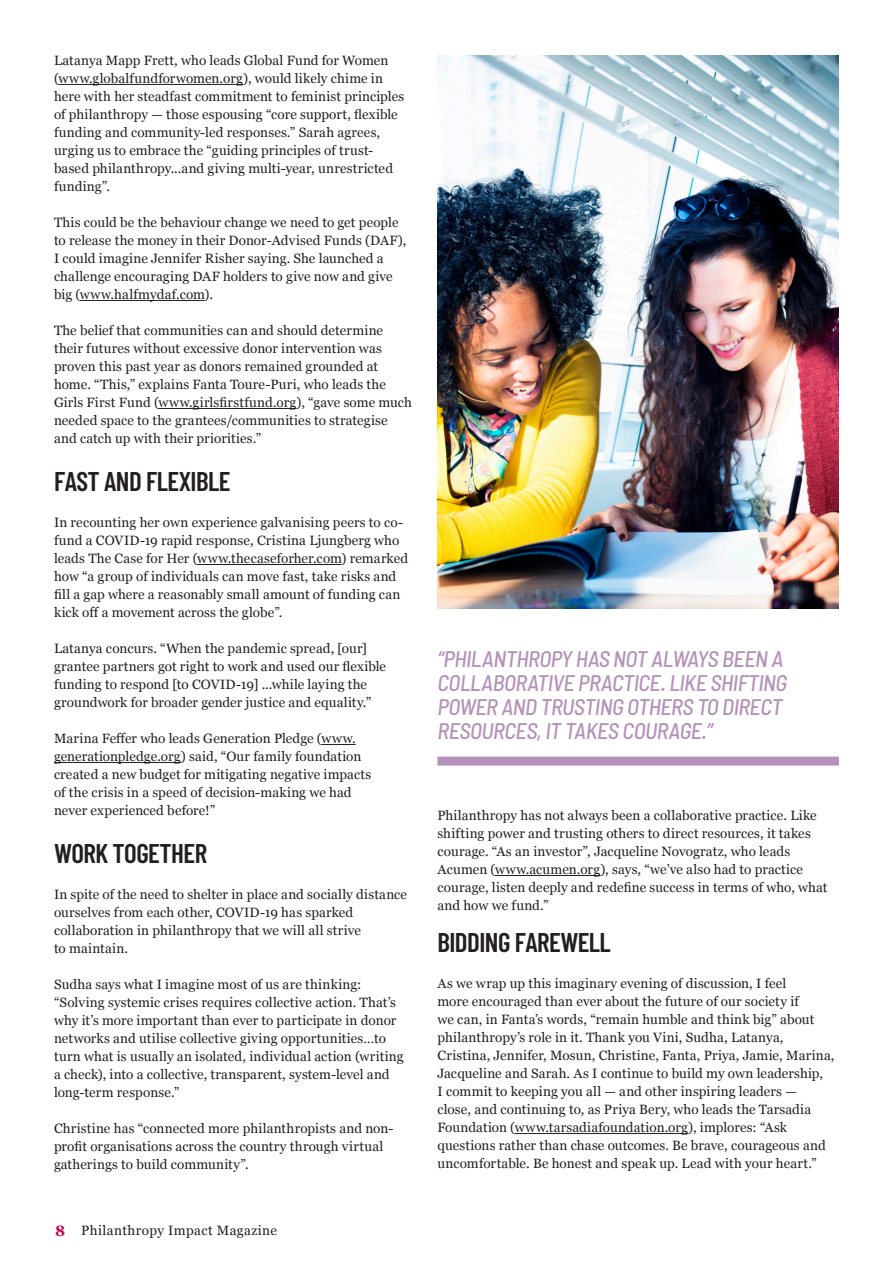
<style>
.page{position:relative;width:893px;height:1263px;background:#fff}
.page>*{position:absolute;margin:0;border:0;box-sizing:border-box;transform-origin:0 0}
.Body_Text{font:600 27px "Barlow Condensed";letter-spacing:-.02em;color:#231f20}
.Paragraph_title{font:600 27px "Barlow Condensed";letter-spacing:-.02em;color:#231f20}
.Quote_large{font:italic 500 semi-condensed 22.5px/24px "Barlow";letter-spacing:-.02em;color:#b592b9}
.Body_Text-2{font:13.5px/18px "Georgia";letter-spacing:.01em;color:#231f20}
.Body_Text-3{font:13.5px "Georgia";letter-spacing:.03em;color:#231f20}
.s1{font-weight:700;font-size:15px;color:#c60751}
</style>
<div class="page">
<hr style="left:58px;top:84px;width:185px;height:1px;background:#231f20">
<hr style="left:80px;top:300px;width:125px;height:1px;background:#231f20">
<hr style="left:158px;top:408px;width:139px;height:1px;background:#231f20">
<hr style="left:197px;top:564px;width:144px;height:1px;background:#231f20">
<hr style="left:321px;top:744px;width:35px;height:1px;background:#231f20">
<hr style="left:54px;top:762px;width:127px;height:1px;background:#231f20">
<hr style="left:495px;top:875px;width:105px;height:1px;background:#231f20">
<hr style="left:515px;top:1133px;width:173px;height:1px;background:#231f20">
<img style="left:437px;top:55px;width:402px;height:554px">
<div style="left:437px;top:756px;width:402px;height:9px;background:#b592b9"></div>
<p class="Body_Text-2" style="left:54px;top:51px;width:352px">Latanya Mapp Frett, who leads Global Fund for Women (www.globalfundforwomen.org), would likely chime in here with her steadfast commitment to feminist principles of philanthropy — those espousing “core support, flexible funding and community-led responses.” Sarah agrees, urging us to embrace the “guiding principles of trust&shy;based philanthropy...and giving multi-year, unrestricted funding”.</p>
<p class="Body_Text-2" style="left:54px;top:213px;width:354px">This could be the behaviour change we need to get people to release the money in their Donor-Advised Funds (DAF), I could imagine Jennifer Risher saying. She launched a challenge encouraging DAF holders to give now and give big (www.halfmydaf.com).</p>
<p class="Body_Text-2" style="left:54px;top:321px;width:359px">The belief that communities can and should determine their futures without excessive donor intervention was proven this past year as donors remained grounded at home. “This,” explains Fanta Toure-Puri, who leads the Girls First Fund (www.girlsfirstfund.org), “gave some much needed space to the grantees/communities to strategise and catch up with their priorities.”</p>
<p class="Body_Text" style="left:54px;top:462px;width:178px">FAST AND FLEXIBLE</p>
<p class="Body_Text-2" style="left:54px;top:513px;width:356px">In recounting her own experience galvanising peers to co&shy;fund a COVID-19 rapid response, Cristina Ljungberg who leads The Case for Her (www.thecaseforher.com) remarked how “a group of individuals can move fast, take risks and fill a gap where a reasonably small amount of funding can kick off a movement across the globe”.</p>
<p class="Body_Text-2" style="left:54px;top:639px;width:334px">Latanya concurs. “When the pandemic spread, [our] grantee partners got right to work and used our flexible funding to respond [to COVID-19] ...while laying the groundwork for broader gender justice and equality.”</p>
<p class="Body_Text-2" style="left:54px;top:729px;width:319px">Marina Feffer who leads Generation Pledge (www. generationpledge.org) said, “Our family foundation created a new budget for mitigating negative impacts of the crisis in a speed of decision-making we had never experienced before!”</p>
<p class="Body_Text" style="left:54px;top:834px;width:155px">WORK TOGETHER</p>
<p class="Body_Text-2" style="left:54px;top:885px;width:355px">In spite of the need to shelter in place and socially distance ourselves from each other, COVID-19 has sparked collaboration in philanthropy that we will all strive<br>to maintain.</p>
<p class="Body_Text-2" style="left:54px;top:975px;width:351px">Sudha says what I imagine most of us are thinking: “Solving systemic crises requires collective action. That’s why it’s more important than ever to participate in donor networks and utilise collective giving opportunities…to turn what is usually an isolated, individual action (writing a check), into a collective, transparent, system-level and long-term response.”</p>
<p class="Body_Text-2" style="left:54px;top:1119px;width:341px">Christine has “connected more philanthropists and non&shy;profit organisations across the country through virtual gatherings to build community”.</p>
<p class="Body_Text-3" style="left:55px;top:1221px;width:223px"><span class="s1">8</span> Philanthropy Impact Magazine</p>
<p class="Quote_large" style="left:437px;top:646px;width:351px">“PHILANTHROPY HAS NOT ALWAYS BEEN A COLLABORATIVE PRACTICE. LIKE SHIFTING POWER AND TRUSTING OTHERS TO DIRECT RESOURCES, IT TAKES COURAGE.”</p>
<p class="Body_Text-2" style="left:437px;top:806px;width:392px">Philanthropy has not always been a collaborative practice. Like shifting power and trusting others to direct resources, it takes courage. “As an investor”, Jacqueline Novogratz, who leads Acumen (www.acumen.org), says, “we’ve also had to practice courage, listen deeply and redefine success in terms of who, what and how we fund.”</p>
<p class="Paragraph_title" style="left:437px;top:923px;width:175px">BIDDING FAREWELL</p>
<p class="Body_Text-2" style="left:437px;top:974px;width:399px">As we wrap up this imaginary evening of discussion, I feel<br>more encouraged than ever about the future of our society if<br>we can, in Fanta’s words, “remain humble and think big” about philanthropy’s role in it. Thank you Vini, Sudha, Latanya, Cristina, Jennifer, Mosun, Christine, Fanta, Priya, Jamie, Marina, Jacqueline and Sarah. As I continue to build my own leadership,<br>I commit to keeping you all — and other inspiring leaders —<br>close, and continuing to, as Priya Bery, who leads the Tarsadia Foundation (www.tarsadiafoundation.org), implores: “Ask questions rather than chase outcomes. Be brave, courageous and uncomfortable. Be honest and speak up. Lead with your heart.”</p>
</div>
